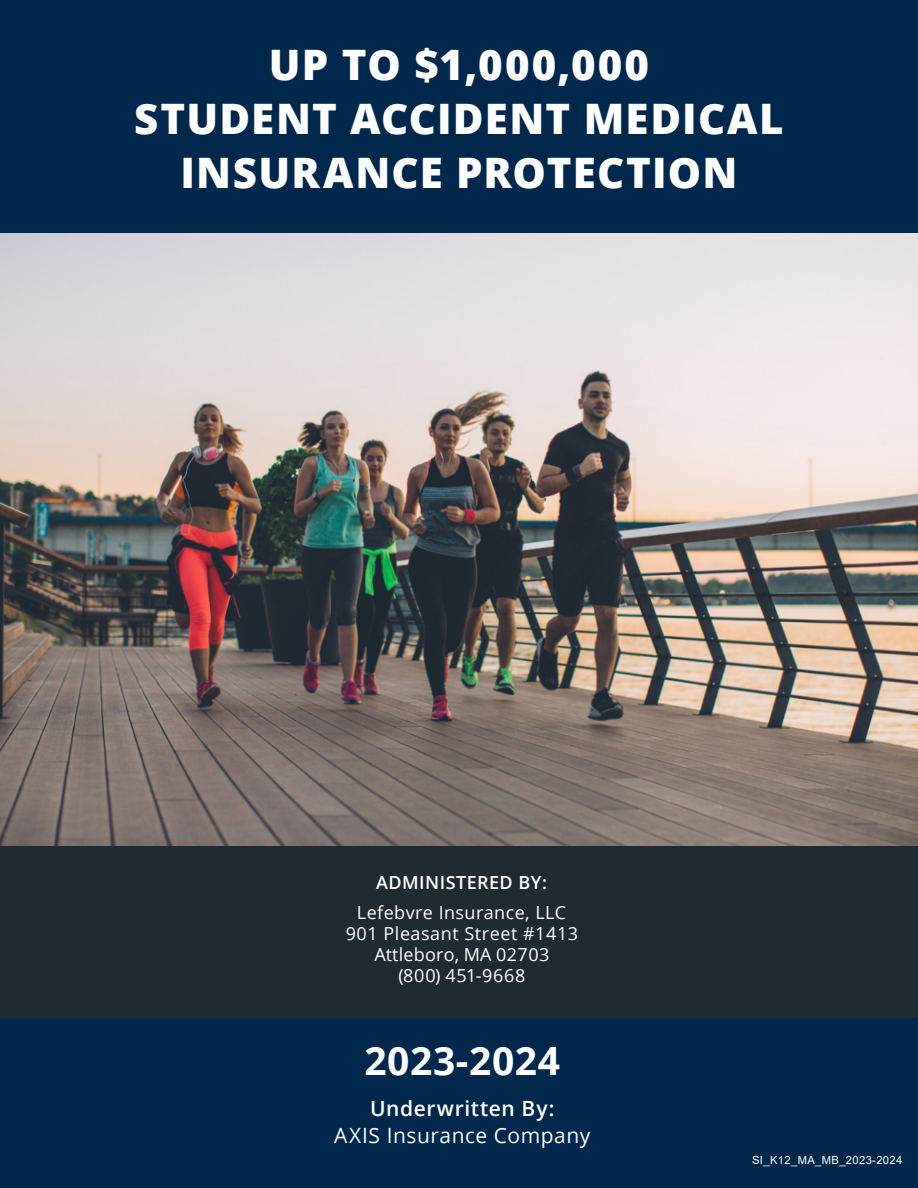
<style>
.page{position:relative;width:918px;height:1188px;background:#00284c}
.page>*{position:absolute;margin:0;border:0;box-sizing:border-box;transform-origin:0 0}
.t1{font:800 42px "Open Sans";letter-spacing:.03em;color:#fff}
.t2{font:800 42px "Open Sans";letter-spacing:.05em;color:#fff}
.t3{font:700 39px "Open Sans";letter-spacing:.015em;color:#fff}
.t4{font:21px/27px "Open Sans";letter-spacing:.025em;color:#fff;text-align:center}
.t5{font:18px/21px "Open Sans";letter-spacing:.025em;color:#fff;text-align:center}
.t6{font:11.25px "Arial";letter-spacing:.03em;color:#fff}
.s1{font-weight:600}
.s2{font-style:inherit}
</style>
<div class="page">
<div style="left:1px;top:846px;width:916px;height:172px;background:#202b31"></div>
<img style="left:0;top:234px;width:918px;height:612px">
<p class="t2" style="left:269px;top:33px;width:382px">UP TO $1,000,000</p>
<p class="t1" style="left:134px;top:87px;width:651px">STUDENT ACCIDENT MEDICAL</p>
<p class="t1" style="left:180px;top:141px;width:559px">INSURANCE PROTECTION</p>
<p class="t5" style="left:357px;top:867px;width:211px;line-height:30px"><span class="s1">ADMINISTERED BY:<br></span>Lefebvre Insurance, LLC</p>
<p class="t5" style="left:346px;top:923px;width:234px">901 Pleasant Street #1413<br>Attleboro, MA 02703<br>(800) 451-9668</p>
<p class="t3" style="left:364px;top:1033px;width:197px">202<span class="s2">3</span>-202<span class="s2">4</span></p>
<p class="t4" style="left:334px;top:1094px;width:258px"><span class="s1">Underwritten By:<br></span>AXIS Insurance Company</p>
<p class="t6" style="left:752px;top:1152px;width:152px">SI_K12_MA_MB_2023-2024</p>
</div>
